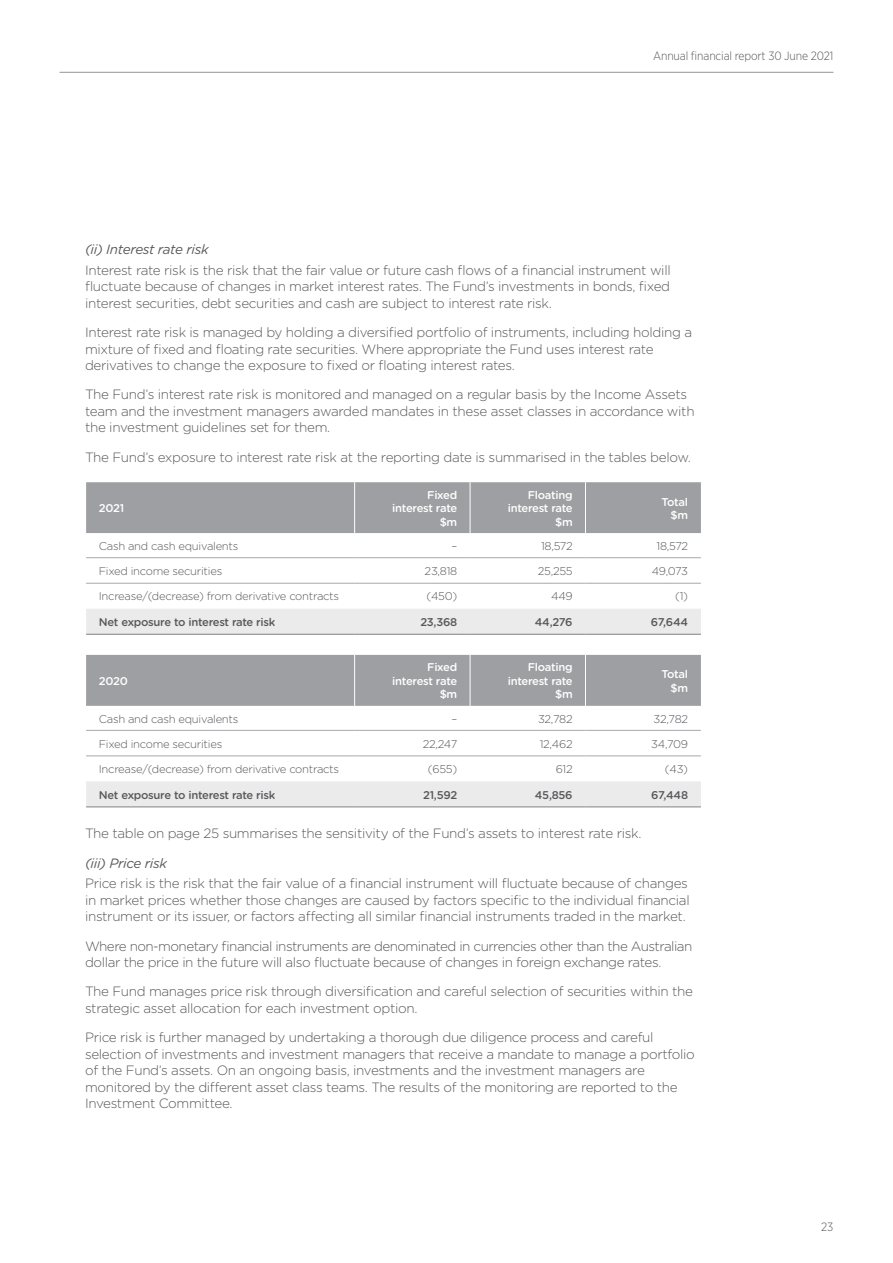
<style>
.page{position:relative;width:893px;height:1263px;background:#fff}
.page>*{position:absolute;margin:0;border:0;box-sizing:border-box;transform-origin:0 0}
.t1{font:300 13.5px/16.5px "Gotham Rounded";letter-spacing:-.025em;color:#58595b}
.t2{font:italic 13.5px "Gotham Rounded";letter-spacing:-.025em;color:#58595b}
.t3{font:300 12px "Gotham Narrow";letter-spacing:-.01em;color:#58595b}
.t4{font:300 11.25px "Gotham Rounded";letter-spacing:-.025em;color:#58595b}
.t5{font:500 11.25px/13.5px "Gotham Rounded";letter-spacing:-.025em;color:#fff;text-align:right}
.t6{font:500 11.25px "Gotham Rounded";letter-spacing:-.025em;color:#58595b}
</style>
<div class="page">
<hr style="left:60px;top:72px;width:773px;height:1px;background:#939598">
<div style="left:86px;top:482px;width:615px;height:51px;background:#9d9fa2"></div>
<svg style="left:86px;top:558px;width:615px;height:25px"></svg>
<div style="left:86px;top:609px;width:615px;height:25px;background:#ebebec"></div>
<hr style="left:354px;top:482px;width:1px;height:51px;background:#fff">
<hr style="left:470px;top:482px;width:1px;height:51px;background:#fff">
<hr style="left:585px;top:482px;width:1px;height:51px;background:#fff">
<hr style="left:86px;top:557px;width:269px;height:1px;background:#a7a9ac">
<hr style="left:355px;top:557px;width:115px;height:1px;background:#a7a9ac">
<hr style="left:470px;top:557px;width:115px;height:1px;background:#a7a9ac">
<hr style="left:585px;top:557px;width:116px;height:1px;background:#a7a9ac">
<hr style="left:86px;top:583px;width:269px;height:1px;background:#a7a9ac">
<hr style="left:355px;top:583px;width:115px;height:1px;background:#a7a9ac">
<hr style="left:470px;top:583px;width:115px;height:1px;background:#a7a9ac">
<hr style="left:585px;top:583px;width:116px;height:1px;background:#a7a9ac">
<hr style="left:86px;top:634px;width:269px;height:1px;background:#808285">
<hr style="left:355px;top:634px;width:115px;height:1px;background:#808285">
<hr style="left:470px;top:634px;width:115px;height:1px;background:#808285">
<hr style="left:585px;top:634px;width:116px;height:1px;background:#808285">
<div style="left:86px;top:655px;width:615px;height:51px;background:#9d9fa2"></div>
<svg style="left:86px;top:729px;width:615px;height:27px"></svg>
<div style="left:86px;top:781px;width:615px;height:25px;background:#ebebec"></div>
<hr style="left:354px;top:655px;width:1px;height:51px;background:#fff">
<hr style="left:470px;top:655px;width:1px;height:51px;background:#fff">
<hr style="left:585px;top:655px;width:1px;height:51px;background:#fff">
<hr style="left:86px;top:730px;width:269px;height:1px;background:#a7a9ac">
<hr style="left:355px;top:730px;width:115px;height:1px;background:#a7a9ac">
<hr style="left:470px;top:730px;width:115px;height:1px;background:#a7a9ac">
<hr style="left:585px;top:730px;width:116px;height:1px;background:#a7a9ac">
<hr style="left:86px;top:756px;width:269px;height:1px;background:#a7a9ac">
<hr style="left:355px;top:756px;width:115px;height:1px;background:#a7a9ac">
<hr style="left:470px;top:756px;width:115px;height:1px;background:#a7a9ac">
<hr style="left:585px;top:756px;width:116px;height:1px;background:#a7a9ac">
<hr style="left:86px;top:806px;width:269px;height:1px;background:#808285">
<hr style="left:355px;top:806px;width:115px;height:1px;background:#808285">
<hr style="left:470px;top:806px;width:115px;height:1px;background:#808285">
<hr style="left:585px;top:806px;width:116px;height:1px;background:#808285">
<p class="t3" style="left:653px;top:48px;width:182px">Annual financial report 30 June 2021</p>
<p class="t2" style="left:85px;top:240px;width:125px">(ii) Interest rate risk</p>
<p class="t1" style="left:85px;top:261px;width:587px;text-align:justify">Interest rate risk is the risk that the fair value or future cash flows of a financial instrument will fluctuate because of changes in market interest rates. The Fund’s investments in bonds, fixed interest securities, debt securities and cash are subject to interest rate risk.</p>
<p class="t1" style="left:85px;top:323px;width:609px">Interest rate risk is managed by holding a diversified portfolio of instruments, including holding a mixture of fixed and floating rate securities. Where appropriate the Fund uses interest rate derivatives to change the exposure to fixed or floating interest rates.</p>
<p class="t1" style="left:85px;top:386px;width:611px">The Fund’s interest rate risk is monitored and managed on a regular basis by the Income Assets team and the investment managers awarded mandates in these asset classes in accordance with the investment guidelines set for them.</p>
<p class="t1" style="left:85px;top:448px;width:607px">The Fund’s exposure to interest rate risk at the reporting date is summarised in the tables below.</p>
<p class="t5" style="left:99px;top:501px;width:27px">2021</p>
<p class="t5" style="left:392px;top:487px;width:66px">Fixed interest rate $m</p>
<p class="t5" style="left:508px;top:487px;width:66px">Floating interest rate $m</p>
<p class="t5" style="left:661px;top:494px;width:28px">Total $m</p>
<p class="t4" style="left:99px;top:538px;width:141px">Cash and cash equivalents</p>
<p class="t4" style="left:451px;top:538px;width:7px">–</p>
<p class="t4" style="left:541px;top:538px;width:33px">18,572</p>
<p class="t4" style="left:657px;top:538px;width:33px">18,572</p>
<p class="t4" style="left:99px;top:563px;width:125px">Fixed income securities</p>
<p class="t4" style="left:425px;top:563px;width:34px">23,818</p>
<p class="t4" style="left:538px;top:563px;width:36px">25,255</p>
<p class="t4" style="left:652px;top:563px;width:38px">49,073</p>
<p class="t4" style="left:99px;top:589px;width:242px">Increase/(decrease) from derivative contracts</p>
<p class="t4" style="left:426px;top:589px;width:32px">(450)</p>
<p class="t4" style="left:551px;top:589px;width:23px">449</p>
<p class="t4" style="left:675px;top:589px;width:14px">(1)</p>
<p class="t6" style="left:99px;top:614px;width:178px">Net exposure to interest rate risk</p>
<p class="t6" style="left:420px;top:614px;width:38px">23,368</p>
<p class="t6" style="left:535px;top:614px;width:39px">44,276</p>
<p class="t6" style="left:651px;top:614px;width:39px">67,644</p>
<p class="t5" style="left:99px;top:674px;width:31px">2020</p>
<p class="t5" style="left:392px;top:660px;width:66px">Fixed interest rate $m</p>
<p class="t5" style="left:508px;top:660px;width:66px">Floating interest rate $m</p>
<p class="t5" style="left:661px;top:667px;width:28px">Total $m</p>
<p class="t4" style="left:99px;top:711px;width:141px">Cash and cash equivalents</p>
<p class="t4" style="left:451px;top:711px;width:7px">–</p>
<p class="t4" style="left:538px;top:711px;width:36px">32,782</p>
<p class="t4" style="left:653px;top:711px;width:36px">32,782</p>
<p class="t4" style="left:99px;top:736px;width:125px">Fixed income securities</p>
<p class="t4" style="left:423px;top:736px;width:36px">22,247</p>
<p class="t4" style="left:540px;top:736px;width:34px">12,462</p>
<p class="t4" style="left:651px;top:736px;width:38px">34,709</p>
<p class="t4" style="left:99px;top:762px;width:242px">Increase/(decrease) from derivative contracts</p>
<p class="t4" style="left:428px;top:762px;width:31px">(655)</p>
<p class="t4" style="left:556px;top:762px;width:18px">612</p>
<p class="t4" style="left:665px;top:762px;width:25px">(43)</p>
<p class="t6" style="left:99px;top:787px;width:178px">Net exposure to interest rate risk</p>
<p class="t6" style="left:423px;top:787px;width:36px">21,592</p>
<p class="t6" style="left:535px;top:787px;width:39px">45,856</p>
<p class="t6" style="left:651px;top:787px;width:38px">67,448</p>
<p class="t1" style="left:85px;top:825px;width:558px">The table on page 25 summarises the sensitivity of the Fund’s assets to interest rate risk.</p>
<p class="t2" style="left:85px;top:853px;width:84px">(iii) Price risk</p>
<p class="t1" style="left:85px;top:875px;width:606px">Price risk is the risk that the fair value of a financial instrument will fluctuate because of changes in market prices whether those changes are caused by factors specific to the individual financial instrument or its issuer, or factors affecting all similar financial instruments traded in the market.</p>
<p class="t1" style="left:85px;top:937px;width:609px">Where non-monetary financial instruments are denominated in currencies other than the Australian dollar the price in the future will also fluctuate because of changes in foreign exchange rates.</p>
<p class="t1" style="left:85px;top:983px;width:609px">The Fund manages price risk through diversification and careful selection of securities within the strategic asset allocation for each investment option.</p>
<p class="t1" style="left:85px;top:1028px;width:611px">Price risk is further managed by undertaking a thorough due diligence process and careful selection of investments and investment managers that receive a mandate to manage a portfolio of the Fund’s assets. On an ongoing basis, investments and the investment managers are monitored by the different asset class teams. The results of the monitoring are reported to the Investment Committee.</p>
<p class="t3" style="left:821px;top:1219px;width:14px">23</p>
</div>
